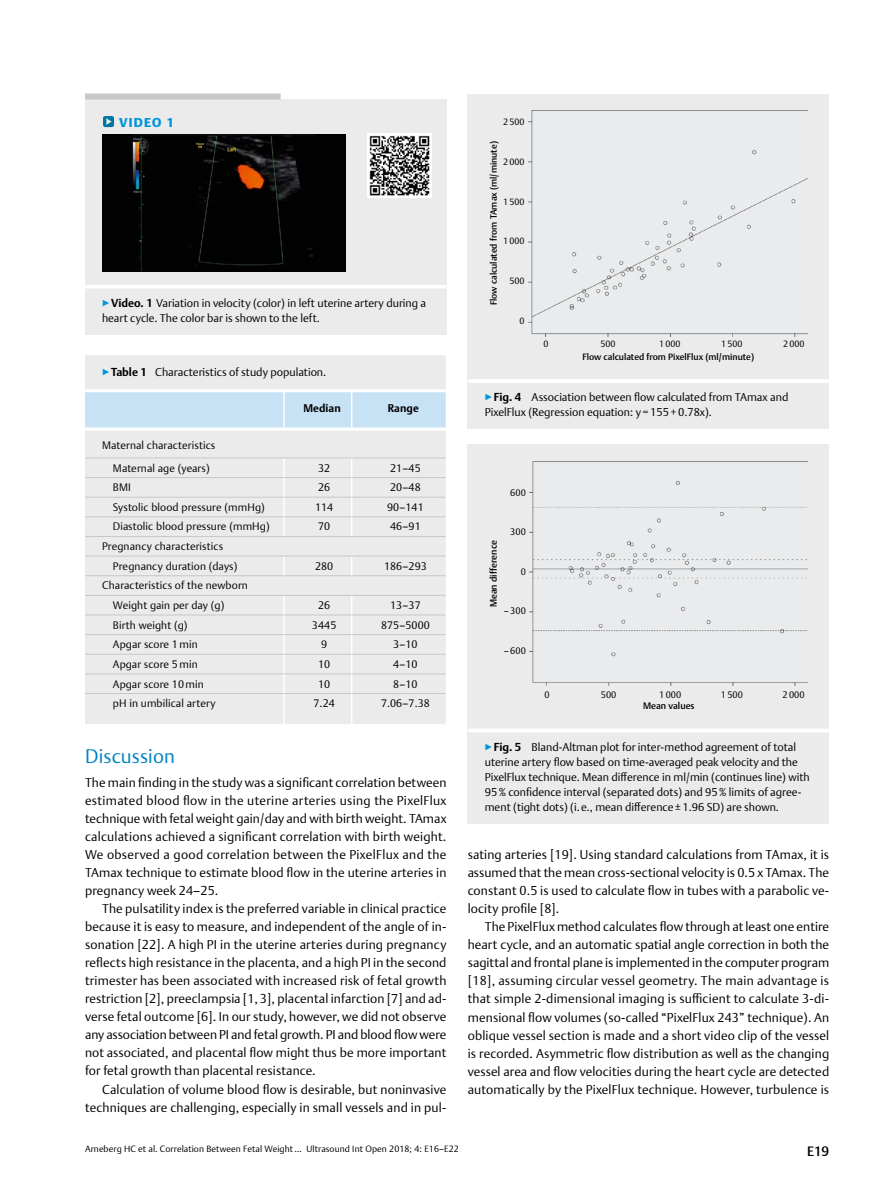
<style>
.page{position:relative;width:893px;height:1191px;background:#fff}
.page>*{position:absolute;margin:0;border:0;box-sizing:border-box;transform-origin:0 0}
.t1{font:300 19.5px "Thieme Argo 2011";letter-spacing:.01em;color:#0083c2}
.t2{font:500 13.5px "Thieme Argo 2011";color:#000}
.t3{font:300 12.75px/18px "Thieme Argo 2011";letter-spacing:.01em;color:#000;text-align:justify}
.t4{font:900 12.75px "Thieme Argo 2011";letter-spacing:.1em;color:#0095da}
.t5{font:300 11.25px/15px "Thieme Argo 2011";color:#000}
.t6{font:300 10.8px/19.6px "Thieme Argo 2011";letter-spacing:.01em;color:#000}
.t7{font:700 10.8px "Thieme Argo 2011";letter-spacing:.01em;color:#000}
.t8{font:300 9.3px "Thieme Argo 2011";color:#000}
.t9{font:500 9.3px "Thieme Argo 2011";color:#000}
.t10{font:300 9px "Thieme Argo 2011";letter-spacing:.01em;color:#000}
.t11{font:500 9px "Thieme Argo 2011";color:#000}
.s1{color:#0095da}
.s2{font-weight:700}
</style>
<div class="page">
<div style="left:85px;top:355px;width:361px;height:369px;background:#ebebec"></div>
<hr style="left:85px;top:389px;width:199px;height:3px;background:#fff">
<hr style="left:284px;top:389px;width:68px;height:3px;background:#fff">
<hr style="left:352px;top:389px;width:94px;height:3px;background:#fff">
<hr style="left:85px;top:693px;width:199px;height:1px;background:#c7c8ca">
<hr style="left:284px;top:693px;width:68px;height:1px;background:#c7c8ca">
<hr style="left:283px;top:694px;width:2px;height:30px;background:#fff">
<hr style="left:352px;top:693px;width:94px;height:1px;background:#c7c8ca">
<hr style="left:351px;top:694px;width:1px;height:30px;background:#fff">
<svg style="left:85px;top:391px;width:361px;height:302px"></svg>
<div style="left:468px;top:94px;width:361px;height:285px;background:#ebebec"></div>
<img style="left:528px;top:110px;width:280px;height:226px">
<div style="left:468px;top:379px;width:361px;height:50px;background:#ebebec"></div>
<hr style="left:468px;top:379px;width:361px;height:4px;background:#fff">
<div style="left:468px;top:445px;width:361px;height:284px;background:#ebebec"></div>
<img style="left:530px;top:462px;width:278px;height:223px">
<div style="left:468px;top:729px;width:361px;height:94px;background:#ebebec"></div>
<svg style="left:468px;top:729px;width:361px;height:3px"></svg>
<div style="left:85px;top:285px;width:361px;height:49px;background:#ebebec"></div>
<hr style="left:85px;top:285px;width:361px;height:3px;background:#fff">
<div style="left:85px;top:100px;width:361px;height:185px;background:#ebebec"></div>
<div style="left:85px;top:93px;width:196px;height:6px;background:#c7c8ca"></div>
<svg style="left:103px;top:116px;width:11px;height:11px"></svg>
<img style="left:105px;top:136px;width:239px;height:133px">
<div style="left:103px;top:134px;width:243px;height:137px;border:1px solid #000"></div>
<img style="left:368px;top:134px;width:64px;height:64px">
<p class="t4" style="left:119px;top:114px;width:57px">VIDEO 1</p>
<p class="t5" style="left:102px;top:295px;width:326px"><span class="s1">▶</span><span class="s2">Video. 1</span> Variation in velocity (color) in left uterine artery during a heart cycle. The color bar is shown to the left.</p>
<p class="t5" style="left:102px;top:364px;width:226px"><span class="s1">▶</span><span class="s2">Table 1</span> Characteristics of study population.</p>
<p class="t7" style="left:303px;top:401px;width:39px">Median</p>
<p class="t7" style="left:388px;top:401px;width:33px">Range</p>
<p class="t6" style="left:102px;top:434px;width:115px;line-height:22.2px;text-align:center">Maternal characteristics<br>Maternal age (years)</p>
<p class="t6" style="left:318px;top:457px;width:14px">32</p>
<p class="t6" style="left:390px;top:457px;width:32px">21–45</p>
<p class="t6" style="left:113px;top:477px;width:19px">BMI</p>
<p class="t6" style="left:318px;top:477px;width:14px">26</p>
<p class="t6" style="left:390px;top:477px;width:32px">20–48</p>
<p class="t6" style="left:113px;top:497px;width:153px">Systolic blood pressure (mmHg)</p>
<p class="t6" style="left:315px;top:497px;width:20px">114</p>
<p class="t6" style="left:387px;top:497px;width:38px">90–141</p>
<p class="t6" style="left:113px;top:516px;width:158px">Diastolic blood pressure (mmHg)</p>
<p class="t6" style="left:318px;top:516px;width:14px">70</p>
<p class="t6" style="left:390px;top:516px;width:32px">46–91</p>
<p class="t6" style="left:113px;top:536px;width:126px;text-indent:-11px">Pregnancy characteristics<br>Pregnancy duration (days)</p>
<p class="t6" style="left:315px;top:556px;width:20px">280</p>
<p class="t6" style="left:384px;top:556px;width:44px">186–293</p>
<p class="t6" style="left:113px;top:575px;width:136px;text-indent:-11px">Characteristics of the newborn<br>Weight gain per day (g)</p>
<p class="t6" style="left:318px;top:595px;width:14px">26</p>
<p class="t6" style="left:390px;top:595px;width:32px">13–37</p>
<p class="t6" style="left:113px;top:614px;width:76px">Birth weight (g)</p>
<p class="t6" style="left:312px;top:614px;width:26px">3445</p>
<p class="t6" style="left:381px;top:614px;width:50px">875–5000</p>
<p class="t6" style="left:113px;top:634px;width:86px">Apgar score 1min</p>
<p class="t6" style="left:321px;top:634px;width:8px">9</p>
<p class="t6" style="left:393px;top:634px;width:26px">3–10</p>
<p class="t6" style="left:113px;top:654px;width:86px">Apgar score 5min</p>
<p class="t6" style="left:318px;top:654px;width:14px">10</p>
<p class="t6" style="left:393px;top:654px;width:26px">4–10</p>
<p class="t6" style="left:113px;top:673px;width:92px">Apgar score 10min</p>
<p class="t6" style="left:318px;top:673px;width:14px">10</p>
<p class="t6" style="left:393px;top:673px;width:26px">8–10</p>
<p class="t6" style="left:113px;top:693px;width:104px">pH in umbilical artery</p>
<p class="t6" style="left:313px;top:693px;width:23px">7.24</p>
<p class="t6" style="left:381px;top:693px;width:50px">7.06–7.38</p>
<h1 class="t1" style="left:85px;top:743px;width:92px">Discussion</h1>
<p class="t3" style="left:85px;top:773px;width:363px">The main finding in the study was a significant correlation between estimated blood flow in the uterine arteries using the PixelFlux technique with fetal weight gain/day and with birth weight. TAmax calculations achieved a significant correlation with birth weight.<br>We observed a good correlation between the PixelFlux and the TAmax technique to estimate blood flow in the uterine arteries in pregnancy week 24–25.</p>
<p class="t3" style="left:85px;top:899px;width:363px;text-indent:17px">The pulsatility index is the preferred variable in clinical practice because it is easy to measure, and independent of the angle of in&shy;sonation [22]. A high PI in the uterine arteries during pregnancy reflects high resistance in the placenta, and a high PI in the second trimester has been associated with increased risk of fetal growth restriction [2], preeclampsia [1, 3], placental infarction [7] and ad&shy;verse fetal outcome [6]. In our study, however, we did not observe any association between PI and fetal growth. PI and blood flow were not associated, and placental flow might thus be more important for fetal growth than placental resistance.</p>
<p class="t3" style="left:85px;top:1079px;width:363px;text-align:right">Calculation of volume blood flow is desirable, but noninvasive techniques are challenging, especially in small vessels and in pul-</p>
<p class="t10" style="left:503px;top:116px;width:23px">2 500</p>
<p class="t10" style="left:503px;top:155px;width:23px">2 000</p>
<p class="t10" style="left:503px;top:195px;width:23px">1 500</p>
<p class="t10" style="left:503px;top:235px;width:23px">1 000</p>
<p class="t10" style="left:509px;top:275px;width:17px">500</p>
<p class="t10" style="left:519px;top:315px;width:7px">0</p>
<p class="t11" style="left:487px;top:305px;width:166px;rotate:-90deg">Flow calculated from TAmax (ml/minute)</p>
<p class="t10" style="left:543px;top:338px;width:7px">0</p>
<p class="t10" style="left:600px;top:338px;width:17px">500</p>
<p class="t10" style="left:659px;top:338px;width:23px">1 000</p>
<p class="t10" style="left:721px;top:338px;width:23px">1 500</p>
<p class="t10" style="left:783px;top:338px;width:23px">2 000</p>
<p class="t11" style="left:582px;top:351px;width:173px">Flow calculated from PixelFlux (ml/minute)</p>
<p class="t5" style="left:485px;top:389px;width:305px"><span class="s1">▶</span><span class="s2">Fig. 4</span> Association between flow calculated from TAmax and<br>PixelFlux (Regression equation: y=155+0.78x).</p>
<p class="t8" style="left:510px;top:486px;width:17px">600</p>
<p class="t8" style="left:510px;top:526px;width:17px">300</p>
<p class="t8" style="left:521px;top:565px;width:7px">0</p>
<p class="t8" style="left:504px;top:605px;width:24px">– 300</p>
<p class="t8" style="left:504px;top:644px;width:24px">– 600</p>
<p class="t9" style="left:487px;top:607px;width:69px;rotate:-90deg">Mean difference</p>
<p class="t8" style="left:544px;top:688px;width:7px">0</p>
<p class="t8" style="left:601px;top:688px;width:17px">500</p>
<p class="t8" style="left:659px;top:688px;width:24px">1000</p>
<p class="t8" style="left:721px;top:688px;width:24px">1500</p>
<p class="t8" style="left:782px;top:688px;width:24px">2000</p>
<p class="t9" style="left:643px;top:700px;width:53px">Mean values</p>
<p class="t5" style="left:485px;top:738px;width:326px"><span class="s1">▶</span><span class="s2">Fig. 5</span> Bland-Altman plot for inter-method agreement of total uterine artery flow based on time-averaged peak velocity and the PixelFlux technique. Mean difference in ml/min (continues line) with 95% confidence interval (separated dots) and 95% limits of agree&shy;ment (tight dots) (i.e., mean difference±1.96 SD) are shown.</p>
<p class="t3" style="left:468px;top:845px;width:363px">sating arteries [19]. Using standard calculations from TAmax, it is assumed that the mean cross-sectional velocity is 0.5 x TAmax. The constant 0.5 is used to calculate flow in tubes with a parabolic ve&shy;locity profile [8].</p>
<p class="t3" style="left:468px;top:917px;width:363px;text-indent:17px">The PixelFlux method calculates flow through at least one entire heart cycle, and an automatic spatial angle correction in both the sagittal and frontal plane is implemented in the computer program [18], assuming circular vessel geometry. The main advantage is that simple 2-dimensional imaging is sufficient to calculate 3-di&shy;mensional flow volumes (so-called “PixelFlux 243” technique). An oblique vessel section is made and a short video clip of the vessel is recorded. Asymmetric flow distribution as well as the changing vessel area and flow velocities during the heart cycle are detected automatically by the PixelFlux technique. However, turbulence is</p>
<p class="t10" style="left:85px;top:1143px;width:375px">Arneberg HC et al. Correlation Between Fetal Weight … Ultrasound Int Open 2018; 4: E16–E22</p>
<p class="t2" style="left:807px;top:1142px;width:24px">E19</p>
</div>
